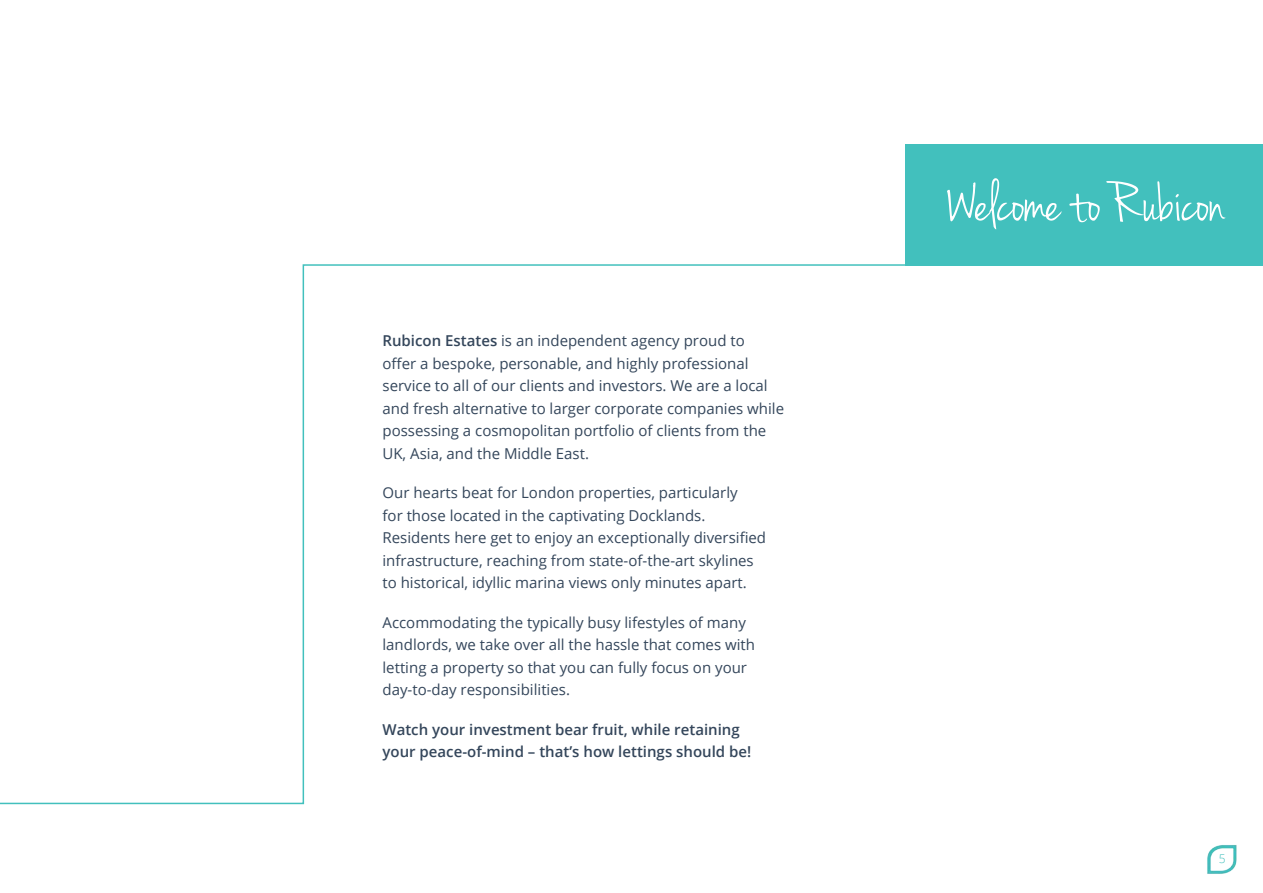
<style>
.page{position:relative;width:1263px;height:893px;background:#fff}
.page>*{position:absolute;margin:0;border:0;box-sizing:border-box;transform-origin:0 0}
.t1{font:61.05px "Jenna Sue";letter-spacing:-.01em;color:#fff}
.t2{font:15px/22.5px "Open Sans";color:#34465b}
.t3{font:600 15px/22.5px "Open Sans";color:#34465b}
.t4{font:300 12px "Open Sans";color:#42c0bd}
.s1{font-weight:600}
</style>
<div class="page">
<div style="left:906px;top:145px;width:357px;height:121px;background:#42c0bd"></div>
<img style="left:1207px;top:845px;width:30px;height:29px">
<svg style="left:1213px;top:851px;width:19px;height:17px"></svg>
<svg style="left:0;top:263px;width:906px;height:542px"></svg>
<p class="t2" style="left:382px;top:329px;width:403px"><span class="s1">Rubicon Estates</span> is an independent agency proud to<br>offer a bespoke, personable, and highly professional service to all of our clients and investors. We are a local and fresh alternative to larger corporate companies while possessing a cosmopolitan portfolio of clients from the UK, Asia, and the Middle East.</p>
<p class="t2" style="left:382px;top:481px;width:385px">Our hearts beat for London properties, particularly<br>for those located in the captivating Docklands.<br>Residents here get to enjoy an exceptionally diversified infrastructure, reaching from state-of-the-art skylines to historical, idyllic marina views only minutes apart.</p>
<p class="t2" style="left:382px;top:611px;width:374px">Accommodating the typically busy lifestyles of many landlords, we take over all the hassle that comes with letting a property so that you can fully focus on your day-to-day responsibilities.</p>
<p class="t3" style="left:382px;top:718px;width:370px">Watch your investment bear fruit, while retaining your peace-of-mind – that’s how lettings should be!</p>
<p class="t1" style="left:947px;top:168px;width:280px">Welcome to Rubicon</p>
<p class="t4" style="left:1219px;top:851px;width:8px">5</p>
</div>
